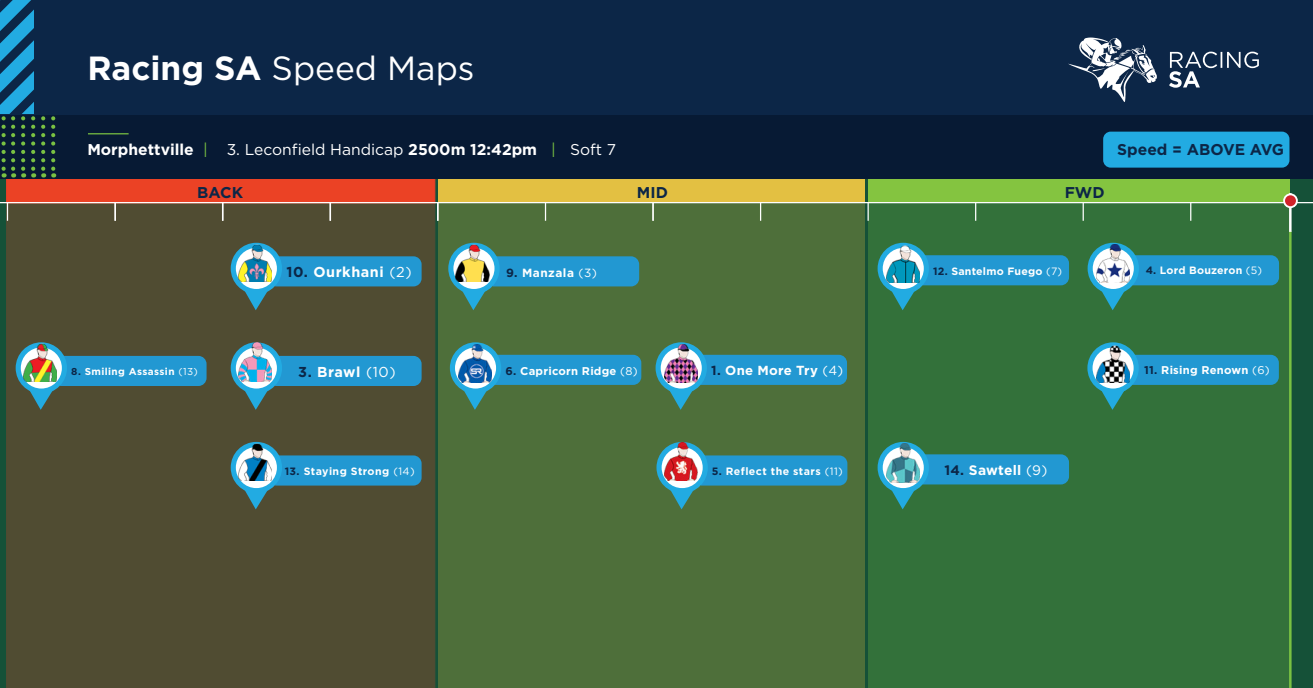
<style>
.page{position:relative;width:1313px;height:688px;background:#fff}
.page>*{position:absolute;margin:0;border:0;box-sizing:border-box;transform-origin:0 0}
.t1{font:33.5px "Gotham HTF";color:#fff}
.t2{font:700 15.62px "Gotham HTF";color:#fff}
.t3{font:700 15.62px "Gotham HTF";color:#0c2647}
.t4{font:700 14.38px "Gotham HTF";letter-spacing:.04em;color:#fff}
.t5{font:700 13.75px "Gotham HTF";letter-spacing:.02em;color:#fff}
.t6{font:700 13.12px "Gotham HTF";letter-spacing:.02em;color:#fff}
.t7{font:700 11.88px "Gotham HTF";letter-spacing:.04em;color:#fff}
.t8{font:700 11.25px "Gotham HTF";letter-spacing:.02em;color:#fff}
.t9{font:700 10.62px "Gotham HTF";letter-spacing:.025em;color:#fff}
.t10{font:700 10px "Gotham HTF";letter-spacing:.04em;color:#fff}
.s1{font-weight:700}
.s2{font-weight:400;color:#79c142}
.s3{font-weight:400}
.s4{font-family:"Gotham";font-weight:400}
.s5{color:#0c2647}
</style>
<div class="page">
<div style="left:0;top:149px;width:1312px;height:539px;background:#155138"></div>
<div style="left:6px;top:203px;width:429px;height:485px;background:#504c32"></div>
<div style="left:6px;top:178px;width:429px;height:25px;background:#eb4225;border:1px solid #eb3e26"></div>
<div style="left:438px;top:178px;width:426px;height:25px;background:#e3c042"></div>
<div style="left:868px;top:178px;width:422px;height:25px;background:#84c440"></div>
<div style="left:438px;top:203px;width:426px;height:485px;background:#4e6f3a"></div>
<div style="left:868px;top:200px;width:422px;height:488px;background:#33713a"></div>
<div style="left:0;top:0;width:1312px;height:178px;background:#0c2647"></div>
<hr style="left:0;top:202px;width:1312px;height:1px;background:#fff">
<div style="left:0;top:115px;width:1312px;height:63px;background:#071a34"></div>
<svg style="left:545px;top:203px;width:1px;height:18px"></svg>
<hr style="left:88px;top:133px;width:41px;height:1px;background:#79c142">
<svg style="left:1169px;top:52px;width:89px;height:36px"></svg>
<svg style="left:1068px;top:37px;width:88px;height:65px"></svg>
<svg style="left:652px;top:203px;width:1px;height:18px"></svg>
<svg style="left:760px;top:203px;width:1px;height:18px"></svg>
<svg style="left:867px;top:203px;width:1px;height:18px"></svg>
<svg style="left:975px;top:203px;width:1px;height:18px"></svg>
<svg style="left:1082px;top:203px;width:1px;height:18px"></svg>
<svg style="left:1190px;top:203px;width:1px;height:18px"></svg>
<svg style="left:41px;top:116px;width:4px;height:61px"></svg>
<svg style="left:51px;top:116px;width:4px;height:61px"></svg>
<svg style="left:0;top:0;width:35px;height:177px"></svg>
<hr style="left:1289px;top:231px;width:2px;height:457px;background:#79c142">
<hr style="left:1289px;top:193px;width:2px;height:39px;background:#fff">
<div style="left:1284px;top:194px;width:12px;height:13px;background:#d1232a;border-radius:50%"></div>
<div style="left:1283px;top:193px;width:14px;height:15px;border:2px solid #fff;border-radius:50%"></div>
<svg style="left:7px;top:203px;width:1px;height:18px"></svg>
<svg style="left:114px;top:203px;width:2px;height:18px"></svg>
<svg style="left:222px;top:203px;width:1px;height:18px"></svg>
<svg style="left:329px;top:203px;width:2px;height:18px"></svg>
<svg style="left:437px;top:203px;width:1px;height:18px"></svg>
<svg style="left:231px;top:243px;width:190px;height:67px;background:#40727c"></svg>
<img style="left:238px;top:243px;width:34px;height:38px">
<svg style="left:231px;top:342px;width:190px;height:68px;background:#40717b"></svg>
<img style="left:238px;top:343px;width:34px;height:38px">
<svg style="left:16px;top:342px;width:190px;height:68px;background:#40717b"></svg>
<img style="left:23px;top:343px;width:34px;height:38px">
<svg style="left:656px;top:446px;width:191px;height:63px"></svg>
<img style="left:664px;top:442px;width:33px;height:38px">
<svg style="left:231px;top:442px;width:190px;height:67px;background:#40727c"></svg>
<img style="left:238px;top:442px;width:34px;height:38px">
<svg style="left:448px;top:248px;width:191px;height:62px"></svg>
<img style="left:456px;top:243px;width:33px;height:38px">
<svg style="left:1087px;top:243px;width:192px;height:67px"></svg>
<img style="left:1096px;top:245px;width:33px;height:38px">
<svg style="left:1087px;top:342px;width:191px;height:68px"></svg>
<img style="left:1096px;top:344px;width:33px;height:38px">
<svg style="left:877px;top:442px;width:192px;height:67px"></svg>
<img style="left:886px;top:444px;width:33px;height:38px">
<svg style="left:877px;top:243px;width:192px;height:67px"></svg>
<img style="left:886px;top:245px;width:33px;height:38px">
<svg style="left:655px;top:342px;width:192px;height:68px"></svg>
<img style="left:664px;top:344px;width:33px;height:38px">
<svg style="left:450px;top:342px;width:191px;height:68px"></svg>
<img style="left:458px;top:344px;width:34px;height:38px">
<div style="left:1103px;top:132px;width:186px;height:36px;background:#22abe2;border-radius:8px"></div>
<p class="t1" style="left:87px;top:49px;width:389px"><span class="s1">Racing SA</span> Speed Maps</p>
<p class="t2" style="left:87px;top:140px;width:530px">Morphettville <span class="s2">|</span> <span class="s3">3.</span> <span class="s4">Leconfield Handicap</span> 2500m 12:42pm <span class="s2">|</span> <span class="s4">Soft 7</span></p>
<p class="t3" style="left:197px;top:184px;width:47px">BACK</p>
<p class="t3" style="left:637px;top:184px;width:33px">MID</p>
<p class="t3" style="left:1064px;top:184px;width:41px">FWD</p>
<p class="t3" style="left:1117px;top:141px;width:168px">Speed = ABOVE AVG</p>
<p class="t4" style="left:286px;top:263px;width:127px"><span class="s5">10.</span> Ourkhani <span class="s4">(2)</span></p>
<p class="t10" style="left:71px;top:365px;width:128px"><span class="s5">8.</span> Smiling Assassin <span class="s4">(13)</span></p>
<p class="t4" style="left:298px;top:363px;width:99px"><span class="s5">3.</span> Brawl <span class="s4">(10)</span></p>
<p class="t7" style="left:506px;top:265px;width:93px"><span class="s5">9.</span> Manzala <span class="s4">(3)</span></p>
<p class="t9" style="left:1145px;top:263px;width:118px"><span class="s5">4.</span> Lord Bouzeron <span class="s4">(5)</span></p>
<p class="t9" style="left:933px;top:265px;width:130px"><span class="s5">12.</span> Santelmo Fuego <span class="s4">(7)</span></p>
<p class="t8" style="left:505px;top:364px;width:134px"><span class="s5">6.</span> Capricorn Ridge <span class="s4">(8)</span></p>
<p class="t6" style="left:711px;top:363px;width:133px"><span class="s5">1.</span> One More Try <span class="s4">(4)</span></p>
<p class="t8" style="left:1144px;top:363px;width:127px"><span class="s5">11.</span> Rising Renown <span class="s4">(6)</span></p>
<p class="t9" style="left:285px;top:465px;width:132px"><span class="s5">13.</span> Staying Strong <span class="s4">(14)</span></p>
<p class="t9" style="left:711px;top:465px;width:133px"><span class="s5">5.</span> Reflect the stars <span class="s4">(11)</span></p>
<p class="t5" style="left:944px;top:462px;width:104px"><span class="s5">14.</span> Sawtell <span class="s4">(9)</span></p>
</div>
